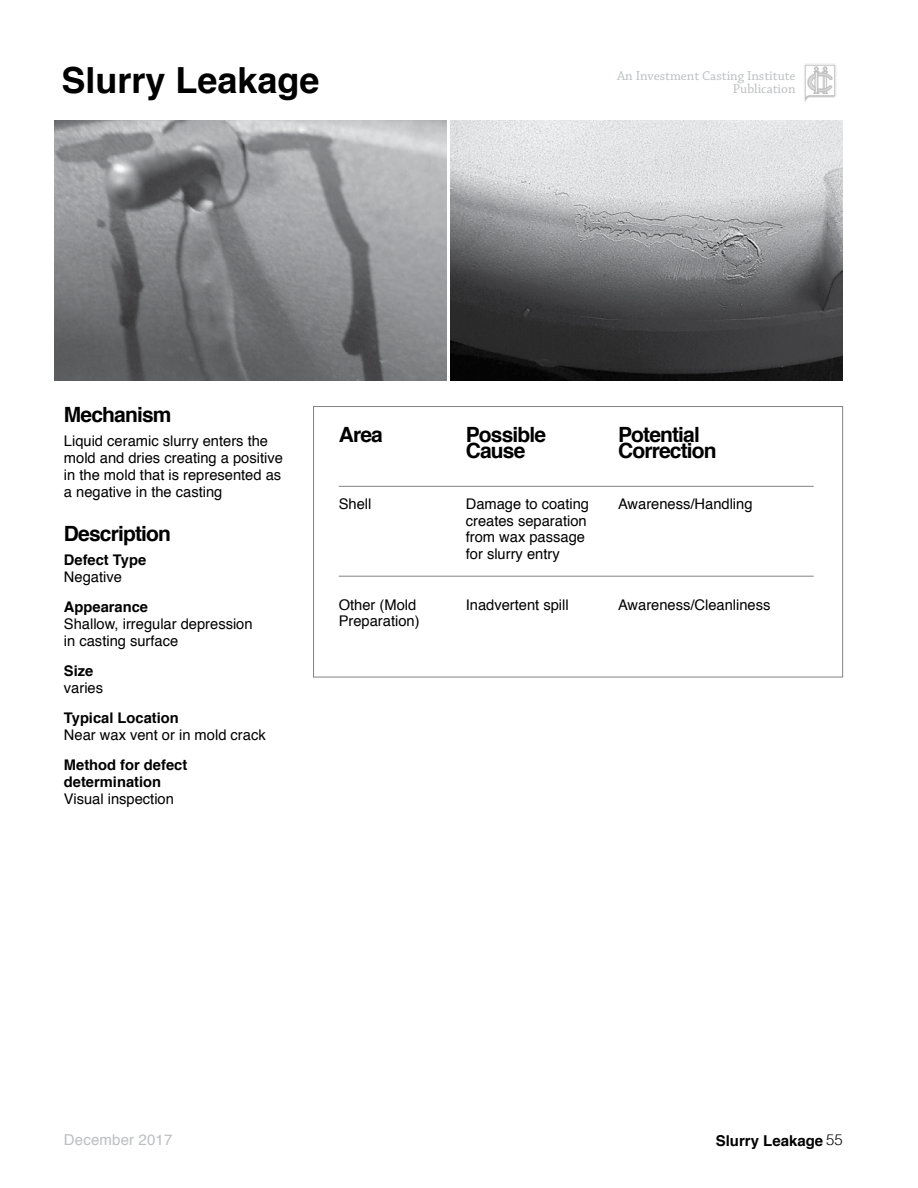
<style>
.page{position:relative;width:918px;height:1188px;background:#fff}
.page>*{position:absolute;margin:0;border:0;box-sizing:border-box;transform-origin:0 0}
.t1{font:700 36px "Helvetica";color:#000}
.t2{font:700 21px/16.8px "Helvetica";letter-spacing:-.04em;color:#000}
.t3{font:700 15px "Helvetica";color:#000}
.t4{font:15px "Helvetica";letter-spacing:.01em;color:#bcbec0}
.t5{font:14.7px/16.8px "Helvetica";color:#000}
.t6{font:700 14.7px/16.8px "Helvetica";color:#000}
.t7{font:13.5px/13.5px "Chaparral Pro";color:#bcbec0;text-align:right}
.s1{font-weight:300}
</style>
<div class="page">
<img style="left:804px;top:64px;width:32px;height:38px">
<div style="left:313px;top:406px;width:530px;height:271px;border:1px solid #808285"></div>
<hr style="left:339px;top:486px;width:475px;height:1px;background:#808285">
<hr style="left:339px;top:576px;width:475px;height:1px;background:#808285">
<img style="left:54px;top:120px;width:392px;height:261px">
<img style="left:450px;top:120px;width:393px;height:261px">
<h1 class="t1" style="left:62px;top:51px;width:260px">Slurry Leakage</h1>
<p class="t7" style="left:617px;top:69px;width:180px">An Investment Casting Institute<br>Publication</p>
<h2 class="t2" style="left:64px;top:407px;width:109px">Mechanism</h2>
<p class="t5" style="left:64px;top:433px;width:220px">Liquid ceramic slurry enters the mold and dries creating a positive in the mold that is represented as a negative in the casting</p>
<h2 class="t2" style="left:64px;top:525px;width:109px">Description</h2>
<p class="t6" style="left:64px;top:552px;width:84px">Defect Type</p>
<p class="t5" style="left:64px;top:569px;width:60px">Negative</p>
<p class="t6" style="left:64px;top:599px;width:86px">Appearance</p>
<p class="t5" style="left:64px;top:616px;width:190px">Shallow, irregular depression in casting surface</p>
<p class="t6" style="left:64px;top:663px;width:31px">Size</p>
<p class="t5" style="left:64px;top:680px;width:41px">varies</p>
<p class="t6" style="left:64px;top:710px;width:116px">Typical Location</p>
<p class="t5" style="left:64px;top:727px;width:203px">Near wax vent or in mold crack</p>
<p class="t6" style="left:64px;top:757px;width:125px">Method for defect determination</p>
<p class="t5" style="left:64px;top:791px;width:112px">Visual inspection</p>
<h2 class="t2" style="left:339px;top:426px;width:46px">Area</h2>
<p class="t5" style="left:339px;top:496px;width:34px">Shell</p>
<p class="t5" style="left:339px;top:596px;width:82px">Other (Mold<br>Preparation)</p>
<h2 class="t2" style="left:466px;top:426px;width:82px">Possible<br>Cause</h2>
<p class="t5" style="left:466px;top:496px;width:125px">Damage to coating creates separation from wax passage for slurry entry</p>
<p class="t5" style="left:466px;top:596px;width:104px">Inadvertent spill</p>
<h2 class="t2" style="left:618px;top:426px;width:100px">Potential<br>Correction</h2>
<p class="t5" style="left:618px;top:496px;width:136px">Awareness/Handling</p>
<p class="t5" style="left:618px;top:596px;width:154px">Awareness/Cleanliness</p>
<p class="t4" style="left:64px;top:1128px;width:110px">December 2017</p>
<p class="t3" style="left:716px;top:1128px;width:129px">Slurry Leakage <span class="s1">55</span></p>
</div>
